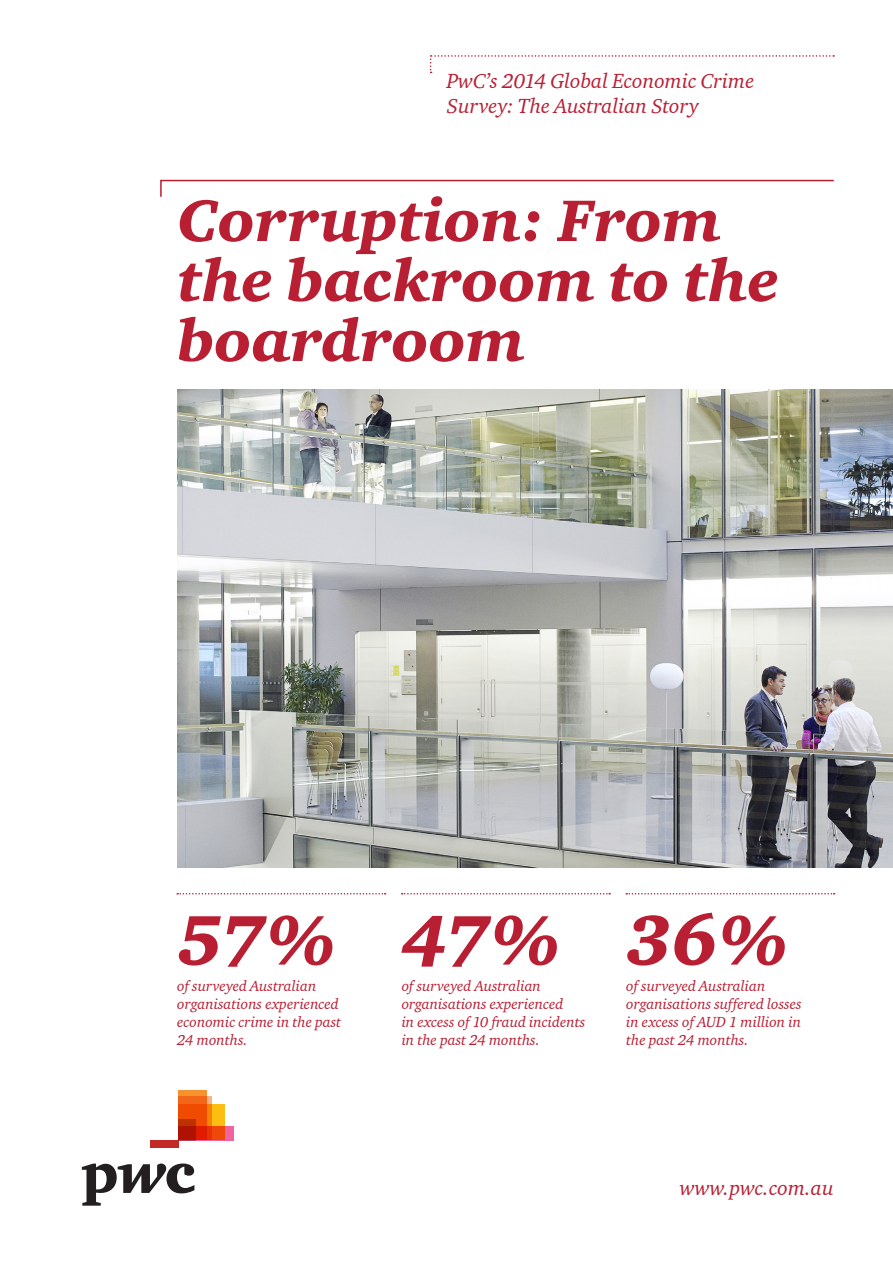
<style>
.page{position:relative;width:893px;height:1263px;background:#fff}
.page>*{position:absolute;margin:0;border:0;box-sizing:border-box;transform-origin:0 0}
.TL_Pullout_Number{font:72px "Charter ITC Blac Ital";color:#b91f33}
._01A_-_Heading_1{font:60px/60px "Charter ITC Blac Ital";color:#b91f33}
.TL_Cover_SubTitle{font:italic 21px/25.2px "Charter ITC";color:#b91f33}
.TL_Cover_PulloutText{font:italic 15px/18px "Charter ITC";color:#b91f33}
</style>
<div class="page">
<div style="left:178px;top:1126px;width:55px;height:14px;background:#f0639e"></div>
<svg style="left:82px;top:1163px;width:112px;height:43px"></svg>
<div style="left:150px;top:1140px;width:28px;height:7px;background:#c32a25"></div>
<svg style="left:212px;top:1105px;width:13px;height:35px"></svg>
<svg style="left:206px;top:1096px;width:6px;height:44px"></svg>
<svg style="left:178px;top:1091px;width:28px;height:49px"></svg>
<svg style="left:178px;top:1119px;width:18px;height:21px"></svg>
<svg style="left:430px;top:55px;width:404px;height:18px"></svg>
<svg style="left:160px;top:179px;width:674px;height:18px"></svg>
<img style="left:177px;top:389px;width:716px;height:478px">
<svg style="left:177px;top:893px;width:209px;height:1px"></svg>
<svg style="left:402px;top:893px;width:208px;height:1px"></svg>
<svg style="left:626px;top:893px;width:209px;height:1px"></svg>
<p class="TL_Cover_SubTitle" style="left:447px;top:68px;width:309px">PwC’s 2014 Global Economic Crime<br>Survey: The Australian Story</p>
<p class="_01A_-_Heading_1" style="left:177px;top:190px;width:603px">Corruption: From the backroom to the boardroom</p>
<p class="TL_Pullout_Number" style="left:177px;top:895px;width:161px">57%</p>
<p class="TL_Cover_PulloutText" style="left:177px;top:977px;width:166px">of surveyed Australian organisations experienced economic crime in the past<br>24 months.</p>
<p class="TL_Pullout_Number" style="left:402px;top:895px;width:161px">47%</p>
<p class="TL_Cover_PulloutText" style="left:402px;top:977px;width:185px">of surveyed Australian organisations experienced<br>in excess of 10 fraud incidents in the past 24 months.</p>
<p class="TL_Pullout_Number" style="left:626px;top:895px;width:164px">36%</p>
<p class="TL_Cover_PulloutText" style="left:626px;top:977px;width:177px">of surveyed Australian organisations suffered losses in excess of AUD 1 million in the past 24 months.</p>
<p class="TL_Cover_SubTitle" style="left:680px;top:1175px;width:155px">www.pwc.com.au</p>
</div>
